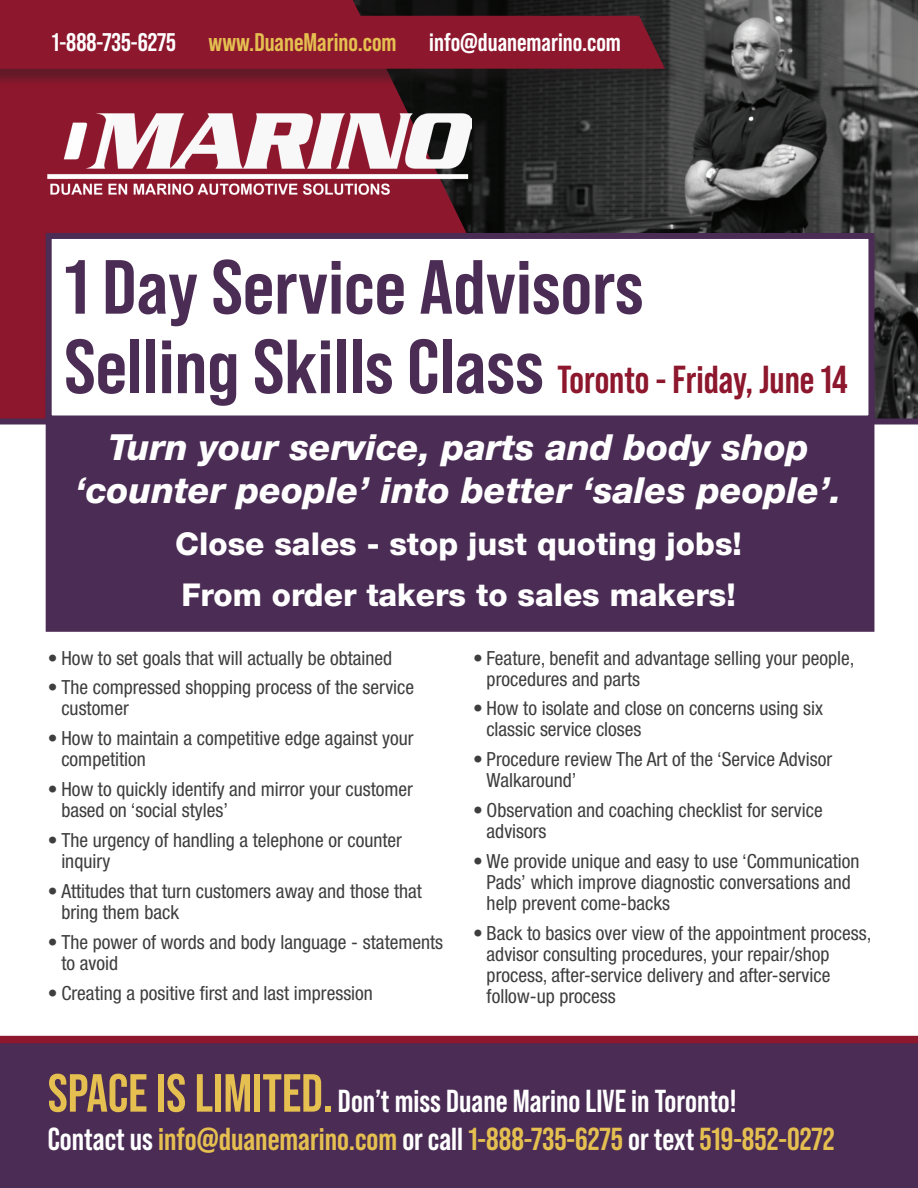
<style>
.page{position:relative;width:918px;height:1188px;background:#fff}
.page>*{position:absolute;margin:0;border:0;box-sizing:border-box;transform-origin:0 0}
.t1{font:700 76.5px "Bebas Neue Pro";color:#4b2c55;scale:1.1 1}
.t2{font:700 39px "Bebas Neue Pro";color:#8d172d}
.t3{font:italic 800 36px/43.2px "Helvetica Neue LT Pro";color:#fff;text-align:center}
.t4{font:700 31.8px/38.1px "Bebas Neue Pro";color:#fff}
.t5{font:800 31.5px "Helvetica Neue LT Pro";color:#fff}
.t6{font:700 25.5px "Bebas Neue Pro";color:#fff}
.t7{font:700 25.5px "Bebas Neue Pro";color:#e5c050}
.t8{font:condensed 19.5px/21px "Helvetica Neue LT Pro";color:#3e3e3f}
.s1{font-size:76.5px;color:#4b2c55}
.s2{font-size:53.55px;color:#e5c050}
.s3{color:#e5c050}
</style>
<div class="page">
<div style="left:0;top:1040px;width:918px;height:148px;background:#4b2c55"></div>
<img style="left:558px;top:0;width:360px;height:418px">
<svg style="left:0;top:0;width:558px;height:418px;background:#641927"></svg>
<div style="left:47px;top:372px;width:826px;height:258px;background:#4b2c55"></div>
<div style="left:46px;top:371px;width:828px;height:261px;border:3px solid #4b2c55"></div>
<div style="left:46px;top:233px;width:828px;height:189px;background:#fff;border:6px solid #4b2c55"></div>
<div style="left:0;top:1036px;width:918px;height:7px;background:#8d172d"></div>
<div style="left:0;top:18px;width:682px;height:70px;background:#231f20;opacity:.4"></div>
<div style="left:0;top:16px;width:665px;height:53px;background:#8d172d"></div>
<div style="left:0;top:418px;width:918px;height:6px;background:#4b2c55"></div>
<img style="left:38px;top:70px;width:433px;height:142px">
<p class="t6" style="left:52px;top:28px;width:126px">1-888-735-6275</p>
<p class="t7" style="left:209px;top:28px;width:190px">www.DuaneMarino.com</p>
<p class="t6" style="left:429px;top:28px;width:193px">info@duanemarino.com</p>
<p class="t1" style="left:64px;top:243px;width:528px">1 Day Service Advisors</p>
<p class="t2" style="left:64px;top:357px;width:785px"><span class="s1">Selling Skills Class</span> Toronto - Friday, June 14</p>
<p class="t3" style="left:76px;top:426px;width:768px">Turn your service, parts and body shop ‘counter people’ into better ‘sales people’.</p>
<p class="t5" style="left:175px;top:525px;width:568px">Close sales - stop just quoting jobs!</p>
<p class="t5" style="left:181px;top:576px;width:556px">From order takers to sales makers!</p>
<p class="t8" style="left:48px;top:647px;width:346px">• How to set goals that will actually be obtained</p>
<p class="t8" style="left:61px;top:677px;width:354px;text-indent:-14px">• The compressed shopping process of the service customer</p>
<p class="t8" style="left:61px;top:728px;width:354px;text-indent:-14px">• How to maintain a competitive edge against your competition</p>
<p class="t8" style="left:61px;top:779px;width:353px;text-indent:-14px">• How to quickly identify and mirror your customer based on ‘social styles’</p>
<p class="t8" style="left:61px;top:830px;width:342px;text-indent:-14px">• The urgency of handling a telephone or counter inquiry</p>
<p class="t8" style="left:61px;top:881px;width:362px;text-indent:-14px">• Attitudes that turn customers away and those that bring them back</p>
<p class="t8" style="left:61px;top:932px;width:383px;text-indent:-14px">• The power of words and body language - statements to avoid</p>
<p class="t8" style="left:48px;top:982px;width:327px">• Creating a positive first and last impression</p>
<p class="t8" style="left:487px;top:647px;width:369px;text-indent:-14px">• Feature, benefit and advantage selling your people, procedures and parts</p>
<p class="t8" style="left:487px;top:698px;width:338px;text-indent:-14px">• How to isolate and close on concerns using six classic service closes</p>
<p class="t8" style="left:487px;top:749px;width:347px;text-indent:-14px">• Procedure review The Art of the ‘Service Advisor<br>Walkaround’</p>
<p class="t8" style="left:487px;top:800px;width:338px;text-indent:-14px">• Observation and coaching checklist for service advisors</p>
<p class="t8" style="left:487px;top:851px;width:374px;text-indent:-14px">• We provide unique and easy to use ‘Communication<br>Pads’ which improve diagnostic conversations and help prevent come-backs</p>
<p class="t8" style="left:487px;top:923px;width:386px;text-indent:-14px">• Back to basics over view of the appointment process, advisor consulting procedures, your repair/shop process, after-service delivery and after-service follow-up process</p>
<p class="t4" style="left:48px;top:1081px;width:788px"><span class="s2">SPACE IS LIMITED.</span> Don’t miss Duane Marino LIVE in Toronto!<br>Contact us <span class="s3">info@duanemarino.com</span> or call <span class="s3">1-888-735-6275</span> or text <span class="s3">519-852-0272</span></p>
</div>
